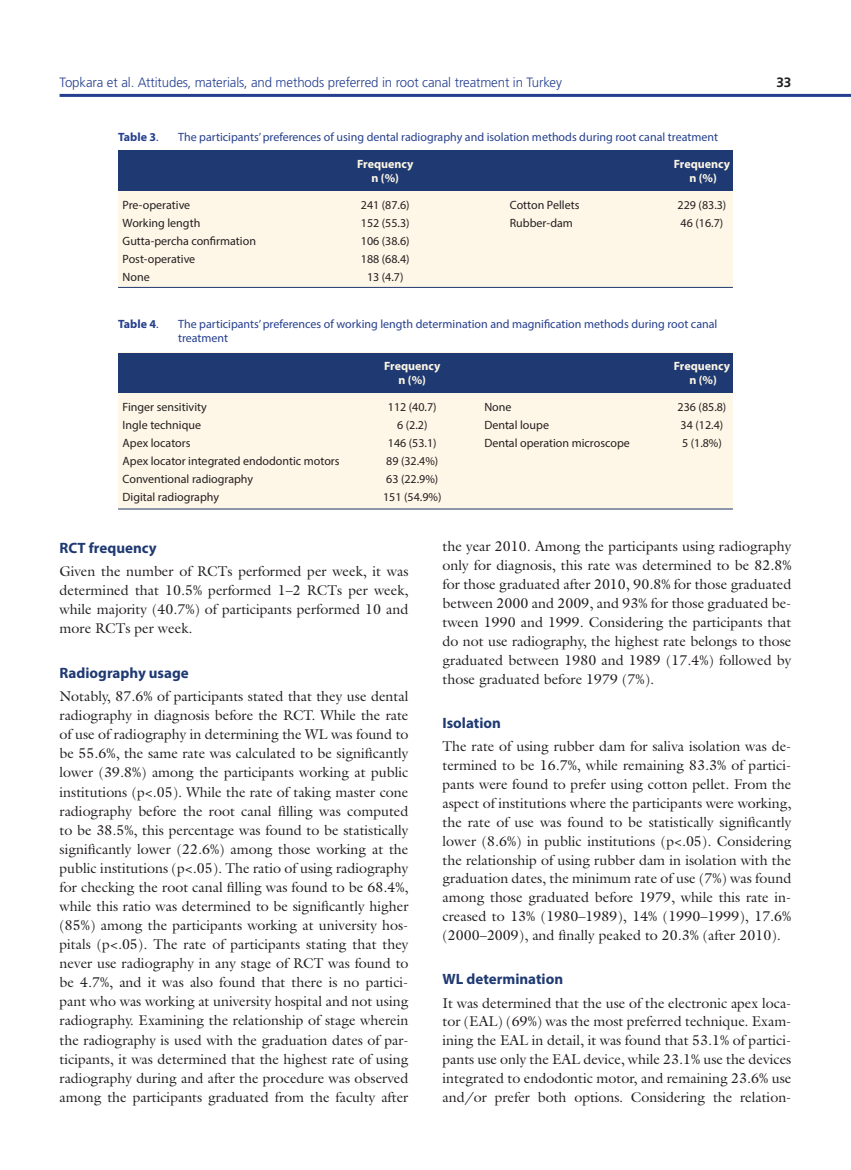
<style>
.page{position:relative;width:851px;height:1170px;background:#fff}
.page>*{position:absolute;margin:0;border:0;box-sizing:border-box;transform-origin:0 0}
.t1{font:700 15px "Myriad Pro";color:#1f3a72}
.t2{font:14.25px/19px "Galliard Normal Tr";color:#231f20;text-align:justify}
.t3{font:13.5px "Frutiger Light Nr Tr";letter-spacing:-.01em;color:#253f8e}
.t4{font:13.5px "Frutiger Bold Tr";color:#231f20}
.t5{font:12px "Myriad Pro";color:#231f20}
.t6{font:12px/14.4px "Myriad Pro";color:#253f8e}
.t7{font:700 12px "Myriad Pro";color:#fef7e7}
.t8{font:700 12px "Myriad Pro";color:#253f8e}
.s1{font-weight:400}
</style>
<div class="page">
<hr style="left:60px;top:94px;width:790px;height:3px;background:#253f8e">
<div style="left:118px;top:165px;width:614px;height:123px;background:#fef7e7"></div>
<hr style="left:118px;top:287px;width:614px;height:1px;background:#1f3a72">
<div style="left:118px;top:150px;width:614px;height:41px;background:#1f3a72"></div>
<div style="left:118px;top:352px;width:614px;height:157px;background:#fef7e7"></div>
<hr style="left:118px;top:508px;width:614px;height:1px;background:#1f3a72">
<div style="left:118px;top:353px;width:614px;height:39px;background:#1f3a72"></div>
<p class="t3" style="left:60px;top:74px;width:503px">Topkara et al. Attitudes, materials, and methods preferred in root canal treatment in Turkey</p>
<p class="t4" style="left:776px;top:74px;width:17px">33</p>
<p class="t8" style="left:118px;top:129px;width:42px">Table 3<span class="s1">.</span></p>
<p class="t6" style="left:178px;top:129px;width:541px">The participants’ preferences of using dental radiography and isolation methods during root canal treatment</p>
<p class="t7" style="left:357px;top:156px;width:58px">Frequency</p>
<p class="t7" style="left:673px;top:156px;width:58px">Frequency</p>
<p class="t7" style="left:371px;top:170px;width:29px">n (%)</p>
<p class="t7" style="left:689px;top:170px;width:29px">n (%)</p>
<p class="t5" style="left:122px;top:197px;width:69px">Pre-operative</p>
<p class="t5" style="left:361px;top:197px;width:50px">241 (87.6)</p>
<p class="t5" style="left:509px;top:197px;width:71px">Cotton Pellets</p>
<p class="t5" style="left:677px;top:197px;width:50px">229 (83.3)</p>
<p class="t5" style="left:122px;top:215px;width:79px">Working length</p>
<p class="t5" style="left:361px;top:215px;width:50px">152 (55.3)</p>
<p class="t5" style="left:509px;top:215px;width:65px">Rubber-dam</p>
<p class="t5" style="left:680px;top:215px;width:44px">46 (16.7)</p>
<p class="t5" style="left:122px;top:233px;width:135px">Gutta-percha confirmation</p>
<p class="t5" style="left:361px;top:233px;width:50px">106 (38.6)</p>
<p class="t5" style="left:122px;top:251px;width:74px">Post-operative</p>
<p class="t5" style="left:361px;top:251px;width:50px">188 (68.4)</p>
<p class="t5" style="left:122px;top:269px;width:29px">None</p>
<p class="t5" style="left:367px;top:269px;width:38px">13 (4.7)</p>
<p class="t8" style="left:118px;top:316px;width:42px">Table 4<span class="s1">.</span></p>
<p class="t6" style="left:178px;top:316px;width:540px">The participants’ preferences of working length determination and magnification methods during root canal treatment</p>
<p class="t7" style="left:384px;top:358px;width:58px">Frequency</p>
<p class="t7" style="left:673px;top:358px;width:58px">Frequency</p>
<p class="t7" style="left:398px;top:372px;width:29px">n (%)</p>
<p class="t7" style="left:689px;top:372px;width:29px">n (%)</p>
<p class="t5" style="left:122px;top:399px;width:86px">Finger sensitivity</p>
<p class="t5" style="left:388px;top:399px;width:50px">112 (40.7)</p>
<p class="t5" style="left:484px;top:399px;width:29px">None</p>
<p class="t5" style="left:677px;top:399px;width:50px">236 (85.8)</p>
<p class="t5" style="left:122px;top:417px;width:80px">Ingle technique</p>
<p class="t5" style="left:397px;top:417px;width:32px">6 (2.2)</p>
<p class="t5" style="left:484px;top:417px;width:66px">Dental loupe</p>
<p class="t5" style="left:680px;top:417px;width:44px">34 (12.4)</p>
<p class="t5" style="left:122px;top:435px;width:69px">Apex locators</p>
<p class="t5" style="left:388px;top:435px;width:50px">146 (53.1)</p>
<p class="t5" style="left:484px;top:435px;width:147px">Dental operation microscope</p>
<p class="t5" style="left:682px;top:435px;width:41px">5 (1.8%)</p>
<p class="t5" style="left:122px;top:453px;width:218px">Apex locator integrated endodontic motors</p>
<p class="t5" style="left:386px;top:453px;width:54px">89 (32.4%)</p>
<p class="t5" style="left:122px;top:471px;width:132px">Conventional radiography</p>
<p class="t5" style="left:386px;top:471px;width:54px">63 (22.9%)</p>
<p class="t5" style="left:122px;top:489px;width:98px">Digital radiography</p>
<p class="t5" style="left:383px;top:489px;width:60px">151 (54.9%)</p>
<p class="t1" style="left:60px;top:537px;width:99px">RCT frequency</p>
<p class="t2" style="left:60px;top:561px;width:350px">Given the number of RCTs performed per week, it was determined that 10.5% performed 1–2 RCTs per week, while majority (40.7%) of participants performed 10 and more RCTs per week.</p>
<p class="t1" style="left:60px;top:663px;width:131px">Radiography usage</p>
<p class="t2" style="left:60px;top:686px;width:350px">Notably, 87.6% of participants stated that they use dental radiography in diagnosis before the RCT. While the rate of use of radiography in determining the WL was found to be 55.6%, the same rate was calculated to be significantly lower (39.8%) among the participants working at public institutions (p&lt;.05). While the rate of taking master cone radiography before the root canal filling was computed to be 38.5%, this percentage was found to be statistically significantly lower (22.6%) among those working at the public institutions (p&lt;.05). The ratio of using radiography for checking the root canal filling was found to be 68.4%, while this ratio was determined to be significantly higher (85%) among the participants working at university hos&shy;pitals (p&lt;.05). The rate of participants stating that they never use radiography in any stage of RCT was found to be 4.7%, and it was also found that there is no partici&shy;pant who was working at university hospital and not using radiography. Examining the relationship of stage wherein the radiography is used with the graduation dates of par&shy;ticipants, it was determined that the highest rate of using radiography during and after the procedure was observed among the participants graduated from the faculty after</p>
<p class="t2" style="left:442px;top:537px;width:350px">the year 2010. Among the participants using radiography only for diagnosis, this rate was determined to be 82.8% for those graduated after 2010, 90.8% for those graduated between 2000 and 2009, and 93% for those graduated be&shy;tween 1990 and 1999. Considering the participants that do not use radiography, the highest rate belongs to those graduated between 1980 and 1989 (17.4%) followed by those graduated before 1979 (7%).</p>
<p class="t1" style="left:442px;top:713px;width:60px">Isolation</p>
<p class="t2" style="left:442px;top:736px;width:350px">The rate of using rubber dam for saliva isolation was de&shy;termined to be 16.7%, while remaining 83.3% of partici&shy;pants were found to prefer using cotton pellet. From the aspect of institutions where the participants were working, the rate of use was found to be statistically significantly lower (8.6%) in public institutions (p&lt;.05). Considering the relationship of using rubber dam in isolation with the graduation dates, the minimum rate of use (7%) was found among those graduated before 1979, while this rate in&shy;creased to 13% (1980–1989), 14% (1990–1999), 17.6% (2000–2009), and finally peaked to 20.3% (after 2010).</p>
<p class="t1" style="left:442px;top:969px;width:122px">WL determination</p>
<p class="t2" style="left:442px;top:992px;width:350px">It was determined that the use of the electronic apex loca&shy;tor (EAL) (69%) was the most preferred technique. Exam&shy;ining the EAL in detail, it was found that 53.1% of partici&shy;pants use only the EAL device, while 23.1% use the devices integrated to endodontic motor, and remaining 23.6% use and/or prefer both options. Considering the relation-</p>
</div>
